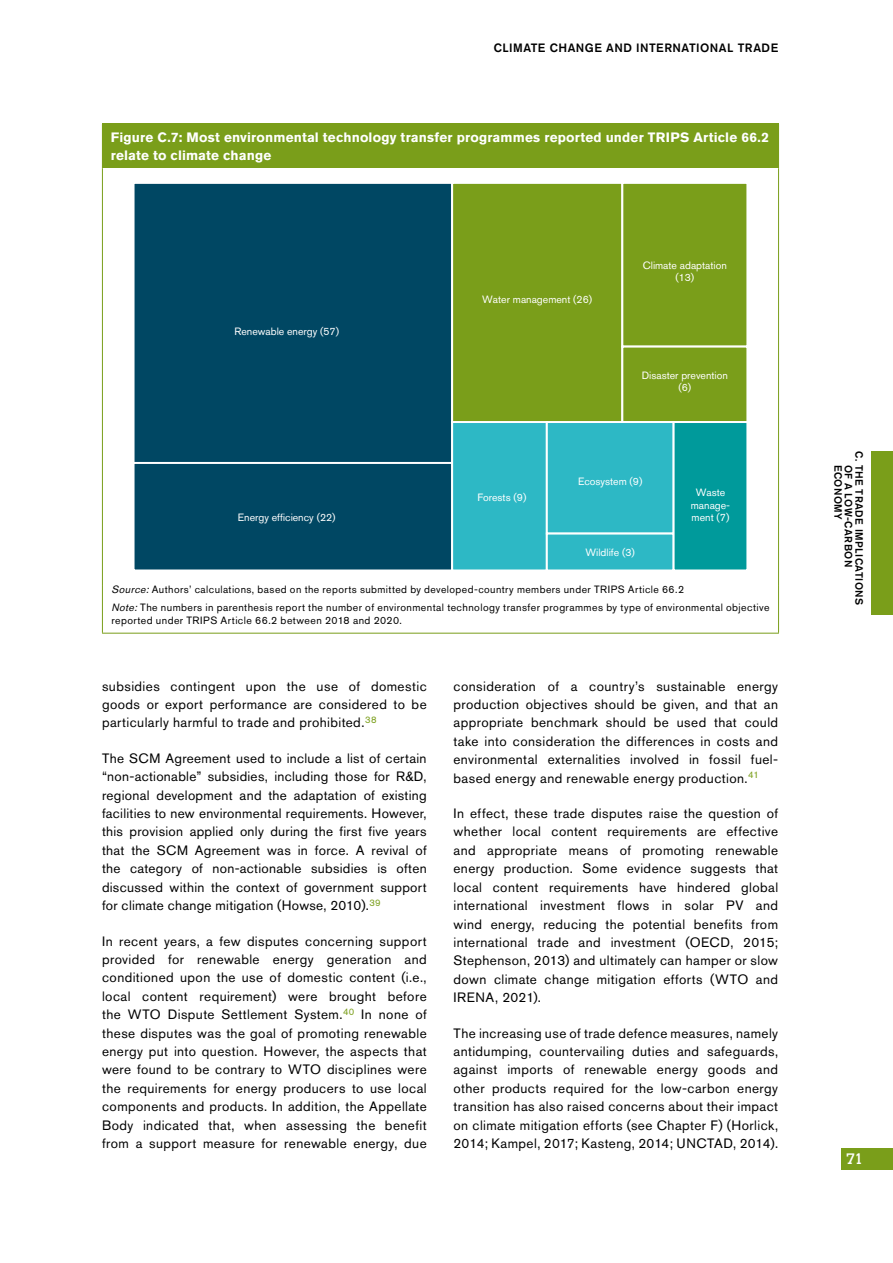
<style>
.page{position:relative;width:893px;height:1263px;background:#fff}
.page>*{position:absolute;margin:0;border:0;box-sizing:border-box;transform-origin:0 0}
.t1{font:15px "Calvert MT Std";color:#fff}
.t2{font:13.5px/18.5px "Akzidenz Grotesk BE";letter-spacing:.03em;color:#000;text-align:justify}
.t3{font:700 13.5px/18px "Akzidenz Grotesk BE";letter-spacing:.015em;color:#fff}
.t4{font:500 12px "Akzidenz Grotesk BE";letter-spacing:.04em;color:#000}
.t5{font:10.5px/17.7px "Akzidenz Grotesk BE";letter-spacing:.04em;color:#000}
.t6{font:10.5px/12.6px "Akzidenz Grotesk BE";color:#fff;text-align:center}
.t7{font:500 10.5px/21px "Akzidenz Grotesk BE";letter-spacing:.045em;color:#000}
.s1{font-style:italic}
</style>
<div class="page">
<div style="left:842px;top:1148px;width:51px;height:21px;background:#7a9e1a"></div>
<div style="left:872px;top:451px;width:21px;height:163px;background:#7a9e1a"></div>
<div style="left:102px;top:124px;width:676px;height:44px;background:#7a9e1a"></div>
<hr style="left:102px;top:123px;width:677px;height:1px;background:#7a9e1a">
<hr style="left:778px;top:124px;width:1px;height:44px;background:#7a9e1a">
<hr style="left:102px;top:168px;width:1px;height:417px;background:#7a9e1a">
<hr style="left:778px;top:168px;width:1px;height:417px;background:#7a9e1a">
<hr style="left:102px;top:585px;width:1px;height:48px;background:#7a9e1a">
<hr style="left:778px;top:585px;width:1px;height:48px;background:#7a9e1a">
<hr style="left:102px;top:633px;width:677px;height:1px;background:#7a9e1a">
<div style="left:134px;top:183px;width:318px;height:280px;background:#004763"></div>
<div style="left:133px;top:182px;width:320px;height:282px;border:2px solid #fff"></div>
<div style="left:134px;top:463px;width:318px;height:107px;background:#004763"></div>
<div style="left:133px;top:462px;width:320px;height:109px;border:2px solid #fff"></div>
<div style="left:452px;top:183px;width:170px;height:240px;background:#7a9e1a"></div>
<div style="left:451px;top:182px;width:172px;height:242px;border:2px solid #fff"></div>
<div style="left:622px;top:183px;width:125px;height:164px;background:#7a9e1a"></div>
<div style="left:621px;top:182px;width:127px;height:166px;border:2px solid #fff"></div>
<div style="left:622px;top:347px;width:125px;height:75px;background:#7a9e1a"></div>
<div style="left:621px;top:346px;width:127px;height:77px;border:2px solid #fff"></div>
<div style="left:452px;top:422px;width:95px;height:148px;background:#2db8c5"></div>
<div style="left:451px;top:421px;width:97px;height:150px;border:2px solid #fff"></div>
<div style="left:547px;top:422px;width:127px;height:112px;background:#2db8c5"></div>
<div style="left:546px;top:421px;width:129px;height:113px;border:2px solid #fff"></div>
<div style="left:547px;top:534px;width:127px;height:36px;background:#2db8c5"></div>
<div style="left:546px;top:533px;width:129px;height:38px;border:2px solid #fff"></div>
<div style="left:674px;top:422px;width:73px;height:148px;background:#009a9b"></div>
<div style="left:673px;top:421px;width:75px;height:150px;border:2px solid #fff"></div>
<p class="t4" style="left:494px;top:40px;width:286px">CLIMATE CHANGE AND INTERNATIONAL TRADE</p>
<p class="t3" style="left:111px;top:129px;width:660px">Figure C.7: Most environmental technology transfer programmes reported under TRIPS Article 66.2 relate to climate change</p>
<p class="t6" style="left:234px;top:325px;width:106px">Renewable energy (57)</p>
<p class="t6" style="left:238px;top:511px;width:99px">Energy efficiency (22)</p>
<p class="t6" style="left:482px;top:293px;width:111px">Water management (26)</p>
<p class="t6" style="left:643px;top:259px;width:86px">Climate adaptation (13)</p>
<p class="t6" style="left:642px;top:369px;width:88px">Disaster prevention (6)</p>
<p class="t6" style="left:477px;top:491px;width:50px">Forests (9)</p>
<p class="t6" style="left:578px;top:475px;width:66px">Ecosystem (9)</p>
<p class="t6" style="left:586px;top:546px;width:51px">Wildlife (3)</p>
<p class="t6" style="left:691px;top:486px;width:41px">Waste manage&shy;ment (7)</p>
<p class="t5" style="left:111px;top:580px;width:660px"><span class="s1">Source:</span>Authors’ calculations, based on the reports submitted by developed-country members under TRIPS Article 66.2<br><span class="s1">Note:</span>The numbers in parenthesis report the number of environmental technology transfer programmes by type of environmental objective</p>
<p class="t5" style="left:111px;top:612px;width:292px">reported under TRIPS Article 66.2 between 2018 and 2020.</p>
<p class="t2" style="left:102px;top:676px;width:326px">subsidies contingent upon the use of domestic goods or export performance are considered to be particularly harmful to trade and prohibited.<sup>38</sup></p>
<p class="t2" style="left:102px;top:749px;width:326px">The SCM Agreement used to include a list of certain “non-actionable” subsidies, including those for R&amp;D, regional development and the adaptation of existing facilities to new environmental requirements. However, this provision applied only during the first five years that the SCM Agreement was in force. A revival of the category of non-actionable subsidies is often discussed within the context of government support for climate change mitigation (Howse, 2010).<sup>39</sup></p>
<p class="t2" style="left:102px;top:931px;width:326px">In recent years, a few disputes concerning support provided for renewable energy generation and conditioned upon the use of domestic content (i.e., local content requirement) were brought before the WTO Dispute Settlement System.<sup>40</sup> In none of these disputes was the goal of promoting renewable energy put into question. However, the aspects that were found to be contrary to WTO disciplines were the requirements for energy producers to use local components and products. In addition, the Appellate Body indicated that, when assessing the benefit from a support measure for renewable energy, due</p>
<p class="t2" style="left:453px;top:676px;width:326px">consideration of a country’s sustainable energy production objectives should be given, and that an appropriate benchmark should be used that could take into consideration the differences in costs and environmental externalities involved in fossil fuel&shy;based energy and renewable energy production.<sup>41</sup></p>
<p class="t2" style="left:453px;top:804px;width:326px">In effect, these trade disputes raise the question of whether local content requirements are effective and appropriate means of promoting renewable energy production. Some evidence suggests that local content requirements have hindered global international investment flows in solar PV and wind energy, reducing the potential benefits from international trade and investment (OECD, 2015; Stephenson, 2013) and ultimately can hamper or slow down climate change mitigation efforts (WTO and IRENA, 2021).</p>
<p class="t2" style="left:453px;top:1023px;width:326px">The increasing use of trade defence measures, namely antidumping, countervailing duties and safeguards, against imports of renewable energy goods and other products required for the low-carbon energy transition has also raised concerns about their impact on climate mitigation efforts (see Chapter F) (Horlick, 2014; Kampel, 2017; Kasteng, 2014; UNCTAD, 2014).</p>
<p class="t7" style="left:870px;top:465px;width:142px;text-indent:-14px;rotate:90deg">C. THE TRADE IMPLICATIONS<br>ECONOMY</p>
<p class="t7" style="left:859px;top:465px;width:104px;rotate:90deg">OF A LOW-CARBON</p>
<p class="t1" style="left:846px;top:1150px;width:19px">71</p>
</div>
